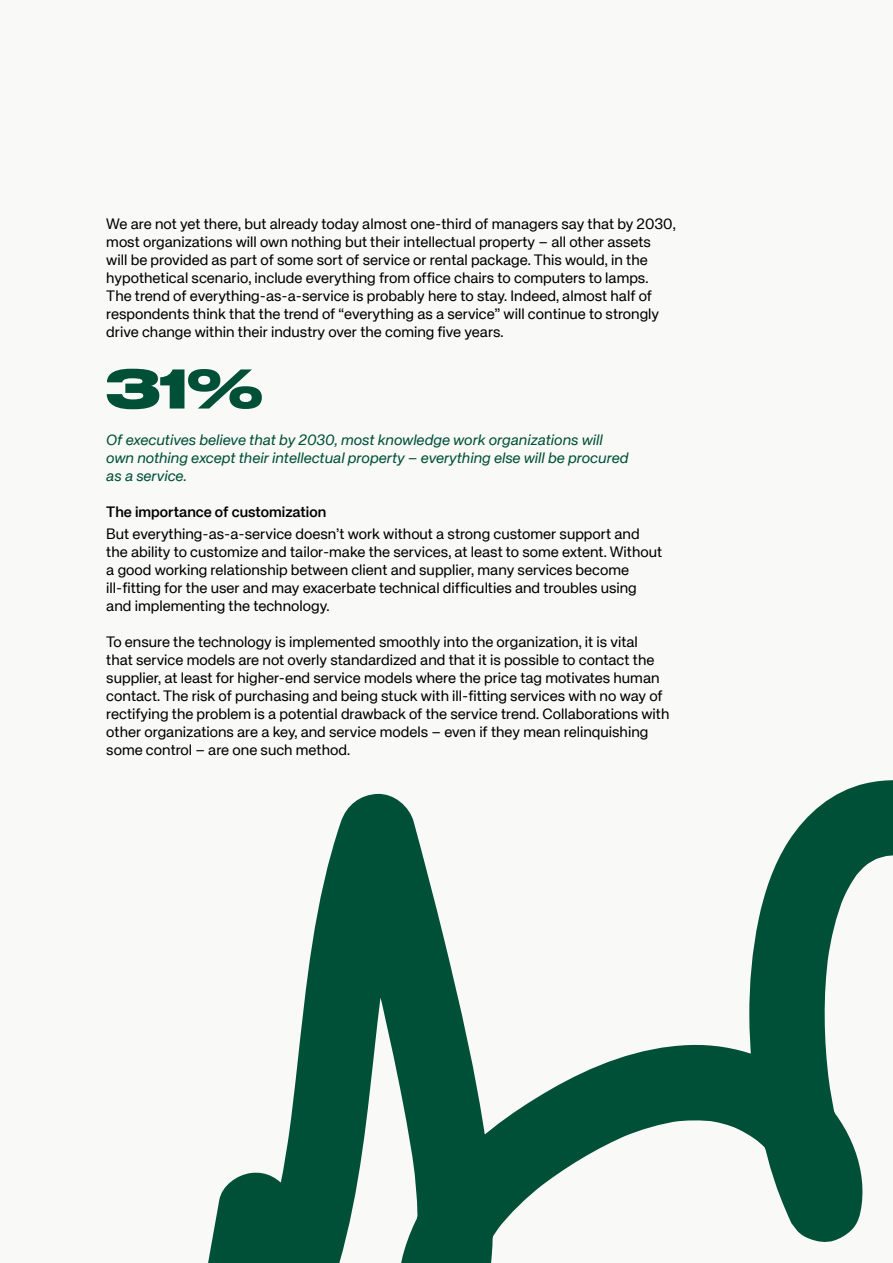
<style>
.page{position:relative;width:893px;height:1263px;background:#f9f9f8}
.page>*{position:absolute;margin:0;border:0;box-sizing:border-box;transform-origin:0 0}
.t1{font:700 52.5px "Druk Wide";color:#005037}
.t2{font:15px/18px "KH Teka";color:#000}
.t3{font:italic 15px/18px "KH Teka";color:#005037}
.t4{font:500 15px "KH Teka";color:#000}
</style>
<div class="page">
<svg style="left:208px;top:780px;width:685px;height:483px"></svg>
<p class="t2" style="left:106px;top:214px;width:571px">We are not yet there, but already today almost one-third of managers say that by 2030, most organizations will own nothing but their intellectual property – all other assets will be provided as part of some sort of service or rental package. This would, in the hypothetical scenario, include everything from office chairs to computers to lamps.<br>The trend of everything-as-a-service is probably here to stay. Indeed, almost half of respondents think that the trend of “everything as a service” will continue to strongly drive change within their industry over the coming five years.</p>
<h1 class="t1" style="left:106px;top:345px;width:158px">31%</h1>
<p class="t3" style="left:106px;top:430px;width:524px">Of executives believe that by 2030, most knowledge work organizations will own nothing except their intellectual property – everything else will be procured as a service.</p>
<p class="t4" style="left:106px;top:503px;width:221px">The importance of customization</p>
<p class="t2" style="left:106px;top:525px;width:557px">But everything-as-a-service doesn’t work without a strong customer support and the ability to customize and tailor-make the services, at least to some extent. Without a good working relationship between client and supplier, many services become ill-fitting for the user and may exacerbate technical difficulties and troubles using and implementing the technology.</p>
<p class="t2" style="left:106px;top:633px;width:565px">To ensure the technology is implemented smoothly into the organization, it is vital<br>that service models are not overly standardized and that it is possible to contact the supplier, at least for higher-end service models where the price tag motivates human contact. The risk of purchasing and being stuck with ill-fitting services with no way of rectifying the problem is a potential drawback of the service trend. Collaborations with other organizations are a key, and service models – even if they mean relinquishing some control – are one such method.</p>
</div>
